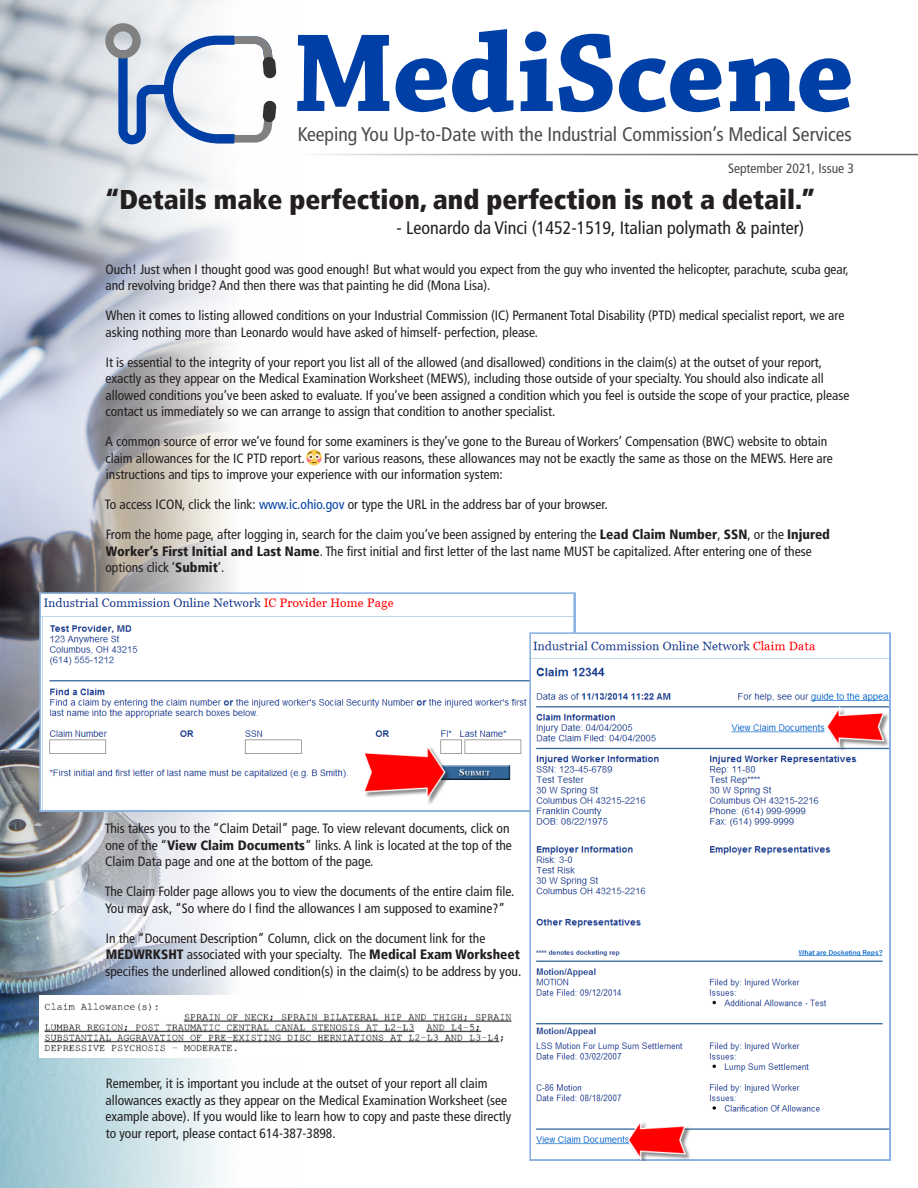
<style>
.page{position:relative;width:918px;height:1188px;background:#fff}
.page>*{position:absolute;margin:0;border:0;box-sizing:border-box;transform-origin:0 0}
.t1{font:700 117px "Chaparral Pro";letter-spacing:-.01em;color:#0040a6}
.t2{font:900 condensed 27px "Frutiger LT";color:#231f20}
.t3{font:condensed 19.65px "Frutiger LT";color:#4b4c4d}
.t4{font:condensed 18px "Frutiger LT";color:#231f20}
.t5{font:condensed 13.5px/16.5px "Frutiger LT";color:#231f20}
.t6{font:condensed 13.5px "Frutiger LT";color:#4b4c4d}
.s1{font-family:"Frutiger LT57 Cn";font-stretch:normal}
.s2{color:#0040a6}
.s3{font-weight:900}
</style>
<div class="page">
<img style="left:0;top:0;width:277px;height:1188px">
<svg style="left:105px;top:23px;width:171px;height:122px"></svg>
<img style="left:306px;top:450px;width:16px;height:15px;border-radius:8px">
<img style="left:39px;top:592px;width:536px;height:220px">
<img style="left:529px;top:632px;width:362px;height:529px">
<img style="left:39px;top:996px;width:473px;height:62px">
<p class="t1" style="left:292px;top:5px;width:563px">MediScene</p>
<p class="t3" style="left:298px;top:123px;width:556px">Keeping You Up-to-Date with the Industrial Commission’s Medical Services</p>
<p class="t6" style="left:728px;top:161px;width:127px"><span class="s1">September</span> 2021, Issue 3</p>
<p class="t2" style="left:105px;top:183px;width:712px">“Details make perfection, and perfection is not a detail.”</p>
<p class="t4" style="left:397px;top:217px;width:409px">- Leonardo da Vinci (1452-1519, Italian polymath &amp; painter)</p>
<p class="t5" style="left:105px;top:261px;width:745px">Ouch! Just when I thought good was good enough! But what would you expect from the guy who invented the helicopter, parachute, scuba gear, and revolving bridge? And then there was that painting he did (Mona Lisa).</p>
<p class="t5" style="left:105px;top:307px;width:741px">When it comes to listing allowed conditions on your Industrial Commission (IC) Permanent Total Disability (PTD) medical specialist report, we are asking nothing more than Leonardo would have asked of himself- perfection, please.</p>
<p class="t5" style="left:105px;top:354px;width:745px">It is essential to the integrity of your report you list all of the allowed (and disallowed) conditions in the claim(s) at the outset of your report, exactly as they appear on the Medical Examination Worksheet (MEWS), including those outside of your specialty. You should also indicate all allowed conditions you’ve been asked to evaluate. If you’ve been assigned a condition which you feel is outside the scope of your practice, please contact us immediately so we can arrange to assign that condition to another specialist.</p>
<p class="t5" style="left:105px;top:433px;width:724px">A common source of error we’ve found for some examiners is they’ve gone to the Bureau of Workers’ Compensation (BWC) website to obtain claim allowances for the IC PTD report.</p>
<p class="t5" style="left:106px;top:450px;width:728px;text-indent:218px">For various reasons, these allowances may not be exactly the same as those on the MEWS. Here are instructions and tips to improve your experience with our information system:</p>
<p class="t5" style="left:105px;top:496px;width:504px">To access ICON, click the link: <span class="s2">www.ic.ohio.gov</span> or type the URL in the address bar of your browser.</p>
<p class="t5" style="left:105px;top:526px;width:726px">From the home page, after logging in, search for the claim you’ve been assigned by entering the <span class="s3">Lead Claim Number</span>, <span class="s3">SSN</span>, or the <span class="s3">Injured<br>Worker’s First Initial and Last Name</span>. The first initial and first letter of the last name MUST be capitalized. After entering one of these options click ‘<span class="s3">Submit</span>’.</p>
<p class="t5" style="left:105px;top:820px;width:409px">This takes you to the “Claim Detail” page. To view relevant documents, click on one of the “<span class="s3">View Claim Documents</span>” links. A link is located at the top of the<br>Claim Data page and one at the bottom of the page.</p>
<p class="t5" style="left:105px;top:883px;width:411px">The Claim Folder page allows you to view the documents of the entire claim file.<br>You may ask, “So where do I find the allowances I am supposed to examine?”</p>
<p class="t5" style="left:106px;top:930px;width:417px">In the “Document Description” Column, click on the document link for the<br><span class="s3">MEDWRKSHT</span> associated with your specialty. The <span class="s3">Medical Exam Worksheet </span>specifies the underlined allowed condition(s) in the claim(s) to be address by you.</p>
<p class="t5" style="left:105px;top:1075px;width:407px">Remember, it is important you include at the outset of your report all claim allowances exactly as they appear on the Medical Examination Worksheet (see example above). If you would like to learn how to copy and paste these directly to your report, please contact 614-387-3898.</p>
</div>
